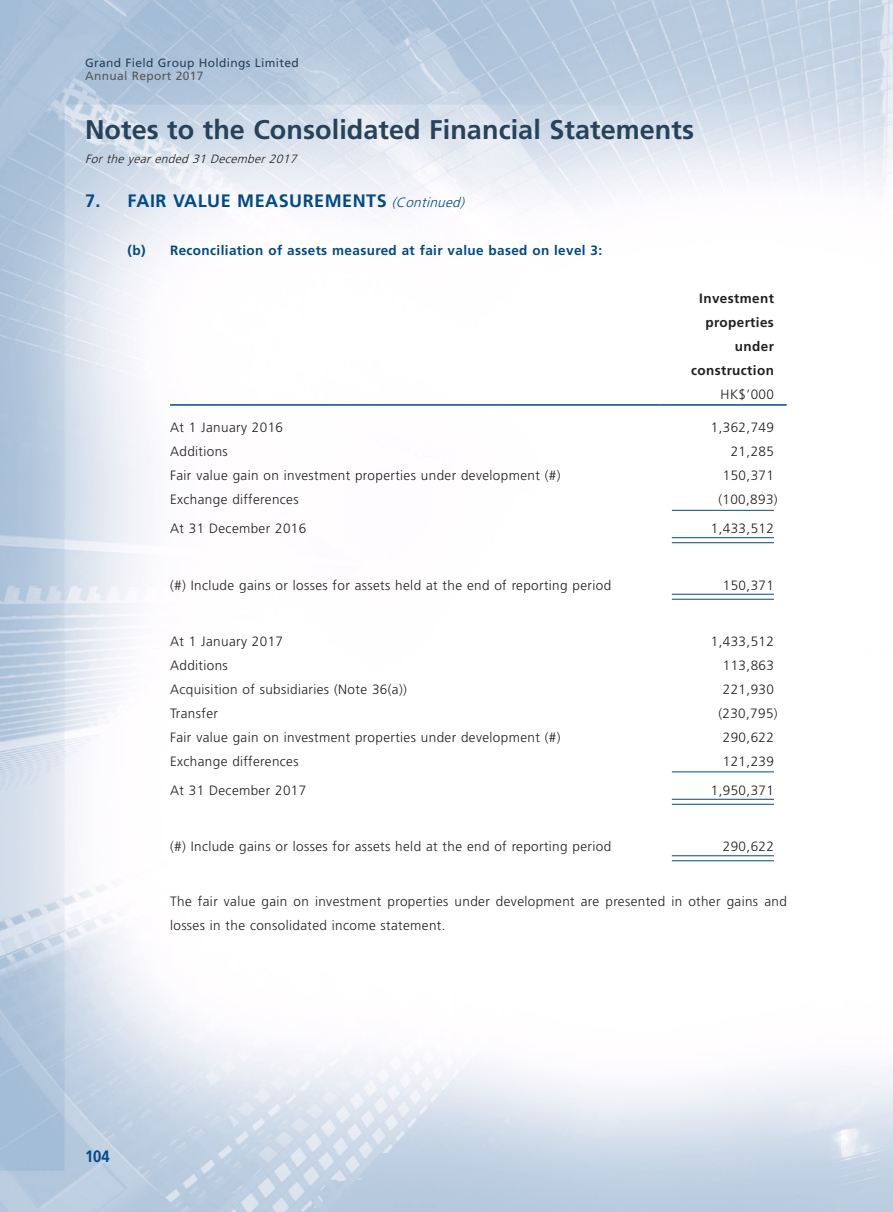
<style>
.page{position:relative;width:893px;height:1212px;background:#fff}
.page>*{position:absolute;margin:0;border:0;box-sizing:border-box;transform-origin:0 0}
.t1{font:700 27px "Frutiger LT Std";letter-spacing:.005em;color:#28425a}
.Heading_1{font:700 18px "Frutiger LT Std";letter-spacing:.03em;color:#004a87}
.t2{font:700 16.5px "Frutiger LT Std";color:#004a87;scale:.9 1}
.Body_Text{font:300 13.5px/24px "Frutiger LT Std";letter-spacing:.03em;color:#231f20}
.Heading_2{font:700 13.5px "Frutiger LT Std";letter-spacing:.03em;color:#004a87}
.Body_Text-2{font:700 13.5px "Frutiger LT Std";letter-spacing:.03em;color:#231f20}
.t3{font:12px "Frutiger LT Std";letter-spacing:.03em;color:#28425a}
.t4{font:italic 300 12px "Frutiger LT Std";color:#231f20}
.t5{font:12px "Frutiger LT Std";letter-spacing:.03em;color:#57585a}
.s1{font-weight:300;font-style:italic;font-size:13.5px}
</style>
<div class="page">
<img style="left:0;top:0;width:893px;height:1212px">
<hr style="left:170px;top:404px;width:489px;height:2px;background:#004a87">
<hr style="left:659px;top:404px;width:128px;height:2px;background:#004a87">
<hr style="left:672px;top:510px;width:102px;height:1px;background:#004a87">
<hr style="left:672px;top:537px;width:102px;height:1px;background:#004a87">
<hr style="left:672px;top:542px;width:102px;height:1px;background:#004a87">
<hr style="left:672px;top:594px;width:102px;height:1px;background:#004a87">
<hr style="left:672px;top:599px;width:102px;height:1px;background:#004a87">
<hr style="left:672px;top:771px;width:102px;height:1px;background:#004a87">
<hr style="left:672px;top:799px;width:102px;height:1px;background:#004a87">
<hr style="left:672px;top:804px;width:102px;height:1px;background:#004a87">
<hr style="left:672px;top:855px;width:102px;height:1px;background:#004a87">
<hr style="left:672px;top:860px;width:102px;height:1px;background:#004a87">
<p class="t3" style="left:85px;top:56px;width:215px">Grand Field Group Holdings Limited</p>
<p class="t5" style="left:85px;top:69px;width:120px">Annual Report 2017</p>
<h1 class="t1" style="left:85px;top:114px;width:611px">Notes to the Consolidated Financial Statements</h1>
<p class="t4" style="left:85px;top:152px;width:217px">For the year ended 31 December 2017</p>
<p class="Heading_1" style="left:85px;top:191px;width:385px">7. FAIR VALUE MEASUREMENTS <span class="s1">(Continued)</span></p>
<p class="Heading_2" style="left:128px;top:243px;width:476px">(b) Reconciliation of assets measured at fair value based on level 3:</p>
<p class="Body_Text-2" style="left:699px;top:291px;width:76px">Investment</p>
<p class="Body_Text-2" style="left:705px;top:315px;width:70px">properties</p>
<p class="Body_Text-2" style="left:735px;top:339px;width:41px">under</p>
<p class="Body_Text-2" style="left:691px;top:363px;width:84px">construction</p>
<p class="Body_Text" style="left:721px;top:383px;width:55px">HK$’000</p>
<p class="Body_Text" style="left:170px;top:416px;width:114px">At 1 January 2016</p>
<p class="Body_Text" style="left:711px;top:416px;width:65px">1,362,749</p>
<p class="Body_Text" style="left:170px;top:440px;width:59px">Additions</p>
<p class="Body_Text" style="left:731px;top:440px;width:45px">21,285</p>
<p class="Body_Text" style="left:170px;top:464px;width:392px">Fair value gain on investment properties under development (#)</p>
<p class="Body_Text" style="left:723px;top:464px;width:53px">150,371</p>
<p class="Body_Text" style="left:170px;top:488px;width:130px">Exchange differences</p>
<p class="Body_Text" style="left:718px;top:488px;width:61px">(100,893)</p>
<p class="Body_Text" style="left:170px;top:516px;width:138px">At 31 December 2016</p>
<p class="Body_Text" style="left:711px;top:516px;width:65px">1,433,512</p>
<p class="Body_Text" style="left:170px;top:573px;width:443px">(#) Include gains or losses for assets held at the end of reporting period</p>
<p class="Body_Text" style="left:723px;top:573px;width:53px">150,371</p>
<p class="Body_Text" style="left:170px;top:629px;width:114px">At 1 January 2017</p>
<p class="Body_Text" style="left:711px;top:629px;width:65px">1,433,512</p>
<p class="Body_Text" style="left:170px;top:653px;width:59px">Additions</p>
<p class="Body_Text" style="left:723px;top:653px;width:53px">113,863</p>
<p class="Body_Text" style="left:170px;top:677px;width:238px">Acquisition of subsidiaries (Note 36(a))</p>
<p class="Body_Text" style="left:723px;top:677px;width:53px">221,930</p>
<p class="Body_Text" style="left:170px;top:701px;width:49px">Transfer</p>
<p class="Body_Text" style="left:718px;top:701px;width:61px">(230,795)</p>
<p class="Body_Text" style="left:170px;top:725px;width:392px">Fair value gain on investment properties under development (#)</p>
<p class="Body_Text" style="left:723px;top:725px;width:53px">290,622</p>
<p class="Body_Text" style="left:170px;top:749px;width:130px">Exchange differences</p>
<p class="Body_Text" style="left:723px;top:749px;width:53px">121,239</p>
<p class="Body_Text" style="left:170px;top:778px;width:138px">At 31 December 2017</p>
<p class="Body_Text" style="left:711px;top:778px;width:65px">1,950,371</p>
<p class="Body_Text" style="left:170px;top:834px;width:443px">(#) Include gains or losses for assets held at the end of reporting period</p>
<p class="Body_Text" style="left:723px;top:834px;width:53px">290,622</p>
<p class="Body_Text" style="left:170px;top:889px;width:618px">The fair value gain on investment properties under development are presented in other gains and losses in the consolidated income statement.</p>
<p class="t2" style="left:85px;top:1146px;width:29px">104</p>
</div>
